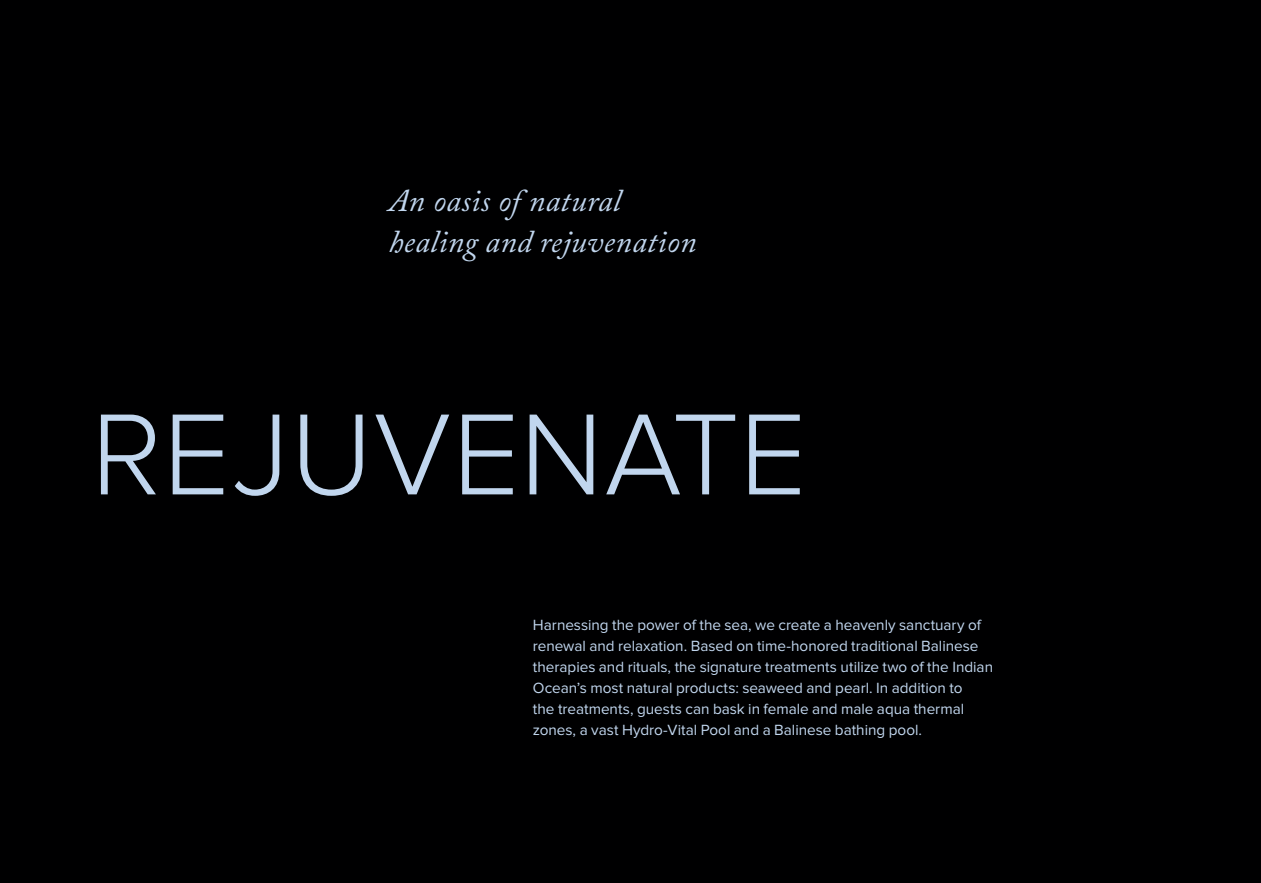
<style>
.page{position:relative;width:1261px;height:883px;background:#fff}
.page>*{position:absolute;margin:0;border:0;box-sizing:border-box;transform-origin:0 0}
.t1{font:300 119.52px "Proxima Nova A";letter-spacing:.01em;color:#c1d6ee}
.t2{font:italic 31.5px "Adobe Caslon Pro";letter-spacing:.015em;color:#c1d6ee}
.escape_intro_locatio{font:15.4px/21px "Proxima Nova";letter-spacing:-.005em;color:#c1d6ee}
</style>
<div class="page">
<div style="left:0;top:0;width:1260px;height:882px;background:#000001"></div>
<p class="t2" style="left:388px;top:182px;width:234px">An oasis of natural</p>
<p class="t2" style="left:388px;top:222px;width:309px">healing and rejuvenation</p>
<p class="t1" style="left:91px;top:388px;width:717px">REJUVENATE</p>
<p class="escape_intro_locatio" style="left:533px;top:614px;width:461px">Harnessing the power of the sea, we create a heavenly sanctuary of renewal and relaxation. Based on time-honored traditional Balinese therapies and rituals, the signature treatments utilize two of the Indian Ocean’s most natural products: seaweed and pearl. In addition to<br>the treatments, guests can bask in female and male aqua thermal zones, a vast Hydro-Vital Pool and a Balinese bathing pool.</p>
</div>
